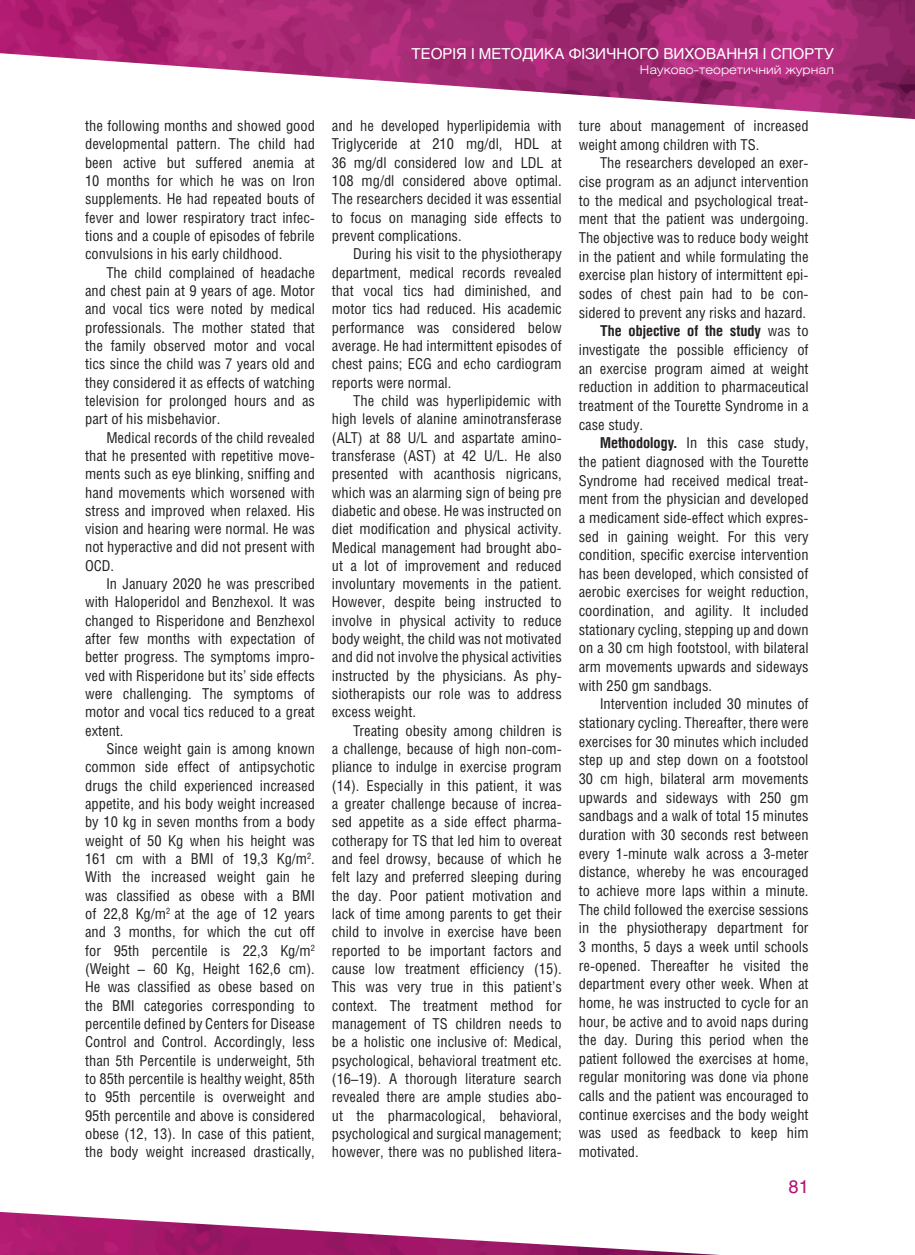
<style>
.page{position:relative;width:915px;height:1255px;background:#fff}
.page>*{position:absolute;margin:0;border:0;box-sizing:border-box;transform-origin:0 0}
.t1{font:18px "Helios C";color:#b51172}
.t2{font:15px/18.3px "Helios Cond C";color:#231f20;text-align:justify}
.t3{font:15px "Helios C";color:#fff}
.t4{font:700 15px "Helios Cond C";color:#231f20}
.t5{font:12px "Helios Ext Light C";color:#fff}
.s1{font-weight:400}
.s2{font-weight:700}
</style>
<div class="page">
<img style="left:0;top:0;width:914px;height:119px">
<img style="left:0;top:1211px;width:703px;height:43px">
<p class="t3" style="left:411px;top:44px;width:424px">Теорія і методика фізичного виховання і спорту</p>
<p class="t5" style="left:639px;top:62px;width:196px">Науково-теоретичний журнал</p>
<p class="t2" style="left:85px;top:116px;width:231px">the following months and showed good developmental pattern. The child had been active but suffered anemia at 10 months for which he was on Iron supplements. He had repeated bouts of fever and lower respiratory tract infec&shy;tions and a couple of episodes of febrile convulsions in his early childhood.</p>
<p class="t2" style="left:85px;top:263px;width:231px;text-indent:21px">The child complained of headache and chest pain at 9 years of age. Motor and vocal tics were noted by medical professionals. The mother stated that the family observed motor and vocal tics since the child was 7 years old and they considered it as effects of watching television for prolonged hours and as part of his misbehavior.</p>
<p class="t2" style="left:85px;top:428px;width:231px;text-indent:21px">Medical records of the child revealed that he presented with repetitive move&shy;ments such as eye blinking, sniffing and hand movements which worsened with stress and improved when relaxed. His vision and hearing were normal. He was not hyperactive and did not present with OCD.</p>
<p class="t2" style="left:85px;top:574px;width:231px;text-indent:21px">In January 2020 he was prescribed with Haloperidol and Benzhexol. It was changed to Risperidone and Benzhexol after few months with expectation of better progress. The symptoms impro&shy;ved with Risperidone but its’ side effects were challenging. The symptoms of motor and vocal tics reduced to a great extent.</p>
<p class="t2" style="left:85px;top:739px;width:231px;text-indent:21px">Since weight gain is among known common side effect of antipsychotic drugs the child experienced increased appetite, and his body weight increased by 10 kg in seven months from a body weight of 50 Kg when his height was 161 cm with a BMI of 19,3 Kg/m<sup>2</sup>.<br>With the increased weight gain he was classified as obese with a BMI of 22,8 Kg/m<sup>2</sup> at the age of 12 years and 3 months, for which the cut off for 95th percentile is 22,3 Kg/m<sup>2 </sup>(Weight – 60 Kg, Height 162,6 cm).<br>He was classified as obese based on the BMI categories corresponding to percentile defined by Centers for Disease Control and Control. Accordingly, less than 5th Percentile is underweight, 5th to 85th percentile is healthy weight, 85th to 95th percentile is overweight and 95th percentile and above is considered obese (12, 13). In case of this patient, the body weight increased drastically,</p>
<p class="t2" style="left:332px;top:116px;width:231px">and he developed hyperlipidemia with Triglyceride at 210 mg/dl, HDL at 36 mg/dl considered low and LDL at 108 mg/dl considered above optimal.<br>The researchers decided it was essential to focus on managing side effects to prevent complications.</p>
<p class="t2" style="left:332px;top:244px;width:231px;text-indent:21px">During his visit to the physiotherapy department, medical records revealed that vocal tics had diminished, and motor tics had reduced. His academic performance was considered below average. He had intermittent episodes of chest pains; ECG and echo cardiogram reports were normal.</p>
<p class="t2" style="left:332px;top:391px;width:231px;text-indent:21px">The child was hyperlipidemic with high levels of alanine aminotransferase (ALT) at 88 U/L and aspartate amino&shy;transferase (AST) at 42 U/L. He also presented with acanthosis nigricans, which was an alarming sign of being pre diabetic and obese. He was instructed on diet modification and physical activity.<br>Medical management had brought abo&shy;ut a lot of improvement and reduced involuntary movements in the patient.<br>However, despite being instructed to involve in physical activity to reduce body weight, the child was not motivated and did not involve the physical activities instructed by the physicians. As phy&shy;siotherapists our role was to address excess weight.</p>
<p class="t2" style="left:332px;top:721px;width:231px;text-indent:21px">Treating obesity among children is a challenge, because of high non-com&shy;pliance to indulge in exercise program (14). Especially in this patient, it was a greater challenge because of increa&shy;sed appetite as a side effect pharma&shy;cotherapy for TS that led him to overeat and feel drowsy, because of which he felt lazy and preferred sleeping during the day. Poor patient motivation and lack of time among parents to get their child to involve in exercise have been reported to be important factors and cause low treatment efficiency (15).<br>This was very true in this patient’s context. The treatment method for management of TS children needs to be a holistic one inclusive of: Medical, psychological, behavioral treatment etc. (16–19). A thorough literature search revealed there are ample studies abo&shy;ut the pharmacological, behavioral, psychological and surgical management; however, there was no published litera-</p>
<p class="t2" style="left:578px;top:116px;width:231px">ture about management of increased weight among children with TS.</p>
<p class="t2" style="left:600px;top:154px;width:210px">The researchers developed an exer-</p>
<p class="t2" style="left:578px;top:172px;width:231px">cise program as an adjunct intervention</p>
<p class="t2" style="left:578px;top:191px;width:231px">to the medical and psychological treat-</p>
<p class="t2" style="left:578px;top:209px;width:231px">ment that the patient was undergoing.</p>
<p class="t2" style="left:578px;top:228px;width:231px">The objective was to reduce body weight</p>
<p class="t2" style="left:578px;top:247px;width:231px">in the patient and while formulating the</p>
<p class="t2" style="left:578px;top:265px;width:231px">exercise plan history of intermittent epi-</p>
<p class="t2" style="left:578px;top:284px;width:231px">sodes of chest pain had to be con-</p>
<p class="t2" style="left:578px;top:303px;width:229px">sidered to prevent any risks and hazard.</p>
<p class="t4" style="left:600px;top:322px;width:210px">The objective of the study <span class="s1">was to</span></p>
<p class="t2" style="left:578px;top:340px;width:231px">investigate the possible efficiency of</p>
<p class="t2" style="left:578px;top:359px;width:231px">an exercise program aimed at weight</p>
<p class="t2" style="left:578px;top:377px;width:231px">reduction in addition to pharmaceutical</p>
<p class="t2" style="left:578px;top:396px;width:231px">treatment of the Tourette Syndrome in a</p>
<p class="t2" style="left:578px;top:415px;width:66px">case study.</p>
<p class="t2" style="left:600px;top:433px;width:210px"><span class="s2">Methodology.</span> In this case study,</p>
<p class="t2" style="left:578px;top:452px;width:231px">the patient diagnosed with the Tourette</p>
<p class="t2" style="left:578px;top:471px;width:231px">Syndrome had received medical treat-</p>
<p class="t2" style="left:578px;top:489px;width:231px">ment from the physician and developed</p>
<p class="t2" style="left:578px;top:508px;width:231px">a medicament side-effect which expres-</p>
<p class="t2" style="left:578px;top:526px;width:231px">sed in gaining weight. For this very</p>
<p class="t2" style="left:578px;top:545px;width:231px">condition, specific exercise intervention</p>
<p class="t2" style="left:578px;top:564px;width:231px">has been developed, which consisted of</p>
<p class="t2" style="left:578px;top:582px;width:231px">aerobic exercises for weight reduction,</p>
<p class="t2" style="left:578px;top:601px;width:231px">coordination, and agility. It included</p>
<p class="t2" style="left:578px;top:620px;width:231px">stationary cycling, stepping up and down</p>
<p class="t2" style="left:578px;top:638px;width:231px">on a 30 cm high footstool, with bilateral</p>
<p class="t2" style="left:578px;top:657px;width:231px">arm movements upwards and sideways</p>
<p class="t2" style="left:578px;top:676px;width:135px">with 250 gm sandbags.</p>
<p class="t2" style="left:600px;top:694px;width:210px">Intervention included 30 minutes of</p>
<p class="t2" style="left:578px;top:713px;width:231px">stationary cycling. Thereafter, there were</p>
<p class="t2" style="left:578px;top:732px;width:231px">exercises for 30 minutes which included</p>
<p class="t2" style="left:578px;top:750px;width:231px">step up and step down on a footstool</p>
<p class="t2" style="left:578px;top:769px;width:231px">30 cm high, bilateral arm movements</p>
<p class="t2" style="left:578px;top:787px;width:231px">upwards and sideways with 250 gm</p>
<p class="t2" style="left:578px;top:806px;width:231px">sandbags and a walk of total 15 minutes</p>
<p class="t2" style="left:578px;top:825px;width:231px">duration with 30 seconds rest between</p>
<p class="t2" style="left:578px;top:843px;width:231px">every 1-minute walk across a 3-meter</p>
<p class="t2" style="left:578px;top:862px;width:231px">distance, whereby he was encouraged</p>
<p class="t2" style="left:578px;top:881px;width:231px">to achieve more laps within a minute.</p>
<p class="t2" style="left:578px;top:899px;width:231px">The child followed the exercise sessions</p>
<p class="t2" style="left:578px;top:918px;width:231px">in the physiotherapy department for</p>
<p class="t2" style="left:578px;top:937px;width:231px">3 months, 5 days a week until schools</p>
<p class="t2" style="left:578px;top:955px;width:231px">re-opened. Thereafter he visited the</p>
<p class="t2" style="left:578px;top:974px;width:231px">department every other week. When at</p>
<p class="t2" style="left:578px;top:993px;width:231px">home, he was instructed to cycle for an</p>
<p class="t2" style="left:578px;top:1011px;width:231px">hour, be active and to avoid naps during</p>
<p class="t2" style="left:578px;top:1030px;width:231px">the day. During this period when the</p>
<p class="t2" style="left:578px;top:1049px;width:231px">patient followed the exercises at home,</p>
<p class="t2" style="left:578px;top:1067px;width:231px">regular monitoring was done via phone</p>
<p class="t2" style="left:578px;top:1086px;width:231px">calls and the patient was encouraged to</p>
<p class="t2" style="left:578px;top:1104px;width:231px">continue exercises and the body weight</p>
<p class="t2" style="left:578px;top:1123px;width:231px">was used as feedback to keep him</p>
<p class="t2" style="left:578px;top:1142px;width:61px">motivated.</p>
<p class="t1" style="left:788px;top:1175px;width:22px">81</p>
</div>
